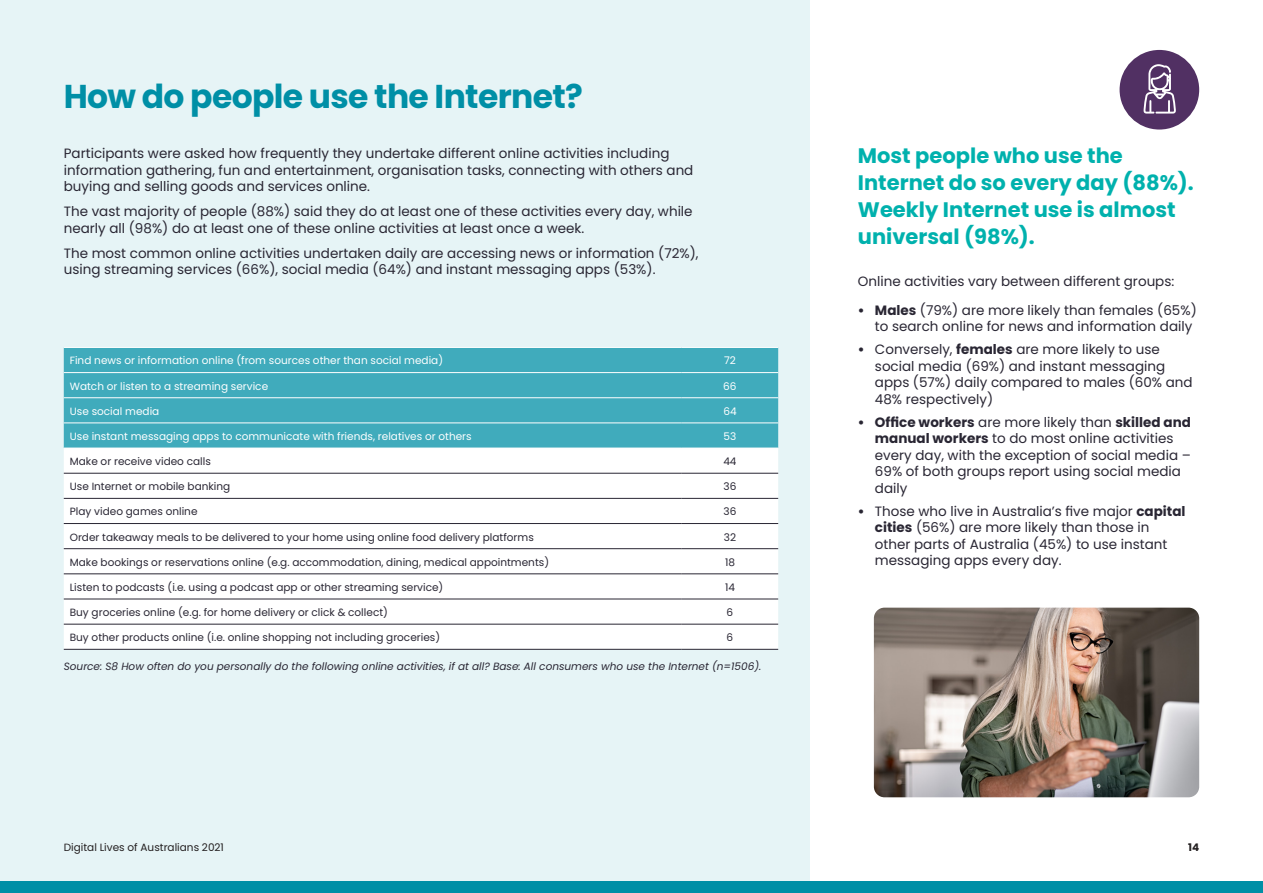
<style>
.page{position:relative;width:1263px;height:893px;background:#fff}
.page>*{position:absolute;margin:0;border:0;box-sizing:border-box;transform-origin:0 0}
.AUDA001_heading_1{font:700 33px "Poppins";letter-spacing:-.02em;color:#008fa6}
.AUDA001_call_out{font:700 21px/27px "Poppins";color:#00b1ad}
.AUDA001_body{font:13.5px/16.5px "Poppins";color:#292633}
.AUDA001_table_graph{font:10.5px "Poppins";color:#292633}
.AUDA001_table_graph-2{font:10.5px "Poppins";color:#fff}
.AUDA001_source_sml{font:italic 10.5px "Poppins";color:#292633}
.t1{font:10.5px "Poppins";color:#231f20}
.t2{font:700 10.5px "Poppins";color:#231f20}
.s1{font-weight:700}
</style>
<div class="page">
<div style="left:0;top:0;width:810px;height:893px;background:#e6f4f6"></div>
<div style="left:0;top:881px;width:1263px;height:12px;background:#008fa6"></div>
<div style="left:64px;top:348px;width:714px;height:100px;background:#40abbc"></div>
<div style="left:64px;top:449px;width:714px;height:200px;background:#fff"></div>
<hr style="left:64px;top:473px;width:618px;height:1px;background:#292633">
<hr style="left:682px;top:473px;width:96px;height:1px;background:#292633">
<hr style="left:64px;top:498px;width:618px;height:1px;background:#292633">
<hr style="left:682px;top:498px;width:96px;height:1px;background:#292633">
<hr style="left:64px;top:523px;width:618px;height:1px;background:#292633">
<hr style="left:682px;top:523px;width:96px;height:1px;background:#292633">
<hr style="left:64px;top:548px;width:618px;height:1px;background:#292633">
<hr style="left:682px;top:548px;width:96px;height:1px;background:#292633">
<hr style="left:64px;top:574px;width:618px;height:1px;background:#292633">
<hr style="left:682px;top:574px;width:96px;height:1px;background:#292633">
<hr style="left:64px;top:599px;width:618px;height:1px;background:#292633">
<hr style="left:682px;top:599px;width:96px;height:1px;background:#292633">
<hr style="left:64px;top:624px;width:618px;height:1px;background:#292633">
<hr style="left:682px;top:624px;width:96px;height:1px;background:#292633">
<hr style="left:64px;top:649px;width:618px;height:1px;background:#292633">
<hr style="left:682px;top:649px;width:96px;height:1px;background:#292633">
<hr style="left:64px;top:347px;width:618px;height:1px;background:#fff">
<hr style="left:682px;top:347px;width:96px;height:1px;background:#fff">
<hr style="left:64px;top:372px;width:618px;height:1px;background:#fff">
<hr style="left:682px;top:372px;width:96px;height:1px;background:#fff">
<hr style="left:64px;top:397px;width:618px;height:1px;background:#fff">
<hr style="left:682px;top:397px;width:96px;height:1px;background:#fff">
<hr style="left:64px;top:423px;width:618px;height:1px;background:#fff">
<hr style="left:682px;top:423px;width:96px;height:1px;background:#fff">
<hr style="left:64px;top:448px;width:618px;height:1px;background:#fff">
<hr style="left:682px;top:448px;width:96px;height:1px;background:#fff">
<img style="left:874px;top:608px;width:325px;height:189px">
<div style="left:1119px;top:50px;width:80px;height:80px;background:#513063;border-radius:50%"></div>
<svg style="left:1143px;top:64px;width:33px;height:50px"></svg>
<p class="AUDA001_heading_1" style="left:64px;top:78px;width:521px">How do people use the Internet?</p>
<p class="AUDA001_body" style="left:64px;top:145px;width:631px">Participants were asked how frequently they undertake different online activities including information gathering, fun and entertainment, organisation tasks, connecting with others and buying and selling goods and services online.</p>
<p class="AUDA001_body" style="left:64px;top:203px;width:630px">The vast majority of people (88%) said they do at least one of these activities every day, while nearly all (98%) do at least one of these online activities at least once a week.</p>
<p class="AUDA001_body" style="left:64px;top:245px;width:636px">The most common online activities undertaken daily are accessing news or information (72%), using streaming services (66%), social media (64%) and instant messaging apps (53%).</p>
<p class="AUDA001_table_graph-2" style="left:70px;top:355px;width:375px">Find news or information online (from sources other than social media)</p>
<p class="AUDA001_table_graph-2" style="left:724px;top:355px;width:13px">72</p>
<p class="AUDA001_table_graph-2" style="left:70px;top:380px;width:200px">Watch or listen to a streaming service</p>
<p class="AUDA001_table_graph-2" style="left:723px;top:380px;width:15px">66</p>
<p class="AUDA001_table_graph-2" style="left:70px;top:405px;width:91px">Use social media</p>
<p class="AUDA001_table_graph-2" style="left:723px;top:405px;width:15px">64</p>
<p class="AUDA001_table_graph-2" style="left:70px;top:430px;width:403px">Use instant messaging apps to communicate with friends, relatives or others</p>
<p class="AUDA001_table_graph-2" style="left:724px;top:430px;width:14px">53</p>
<p class="AUDA001_table_graph" style="left:70px;top:455px;width:143px">Make or receive video calls</p>
<p class="AUDA001_table_graph" style="left:723px;top:455px;width:15px">44</p>
<p class="AUDA001_table_graph" style="left:70px;top:480px;width:162px">Use Internet or mobile banking</p>
<p class="AUDA001_table_graph" style="left:723px;top:480px;width:14px">36</p>
<p class="AUDA001_table_graph" style="left:70px;top:506px;width:129px">Play video games online</p>
<p class="AUDA001_table_graph" style="left:723px;top:506px;width:14px">36</p>
<p class="AUDA001_table_graph" style="left:70px;top:531px;width:466px">Order takeaway meals to be delivered to your home using online food delivery platforms</p>
<p class="AUDA001_table_graph" style="left:724px;top:531px;width:14px">32</p>
<p class="AUDA001_table_graph" style="left:70px;top:556px;width:481px">Make bookings or reservations online (e.g. accommodation, dining, medical appointments)</p>
<p class="AUDA001_table_graph" style="left:725px;top:556px;width:11px">18</p>
<p class="AUDA001_table_graph" style="left:70px;top:581px;width:375px">Listen to podcasts (i.e. using a podcast app or other streaming service)</p>
<p class="AUDA001_table_graph" style="left:725px;top:581px;width:11px">14</p>
<p class="AUDA001_table_graph" style="left:70px;top:606px;width:320px">Buy groceries online (e.g. for home delivery or click &amp; collect)</p>
<p class="AUDA001_table_graph" style="left:727px;top:606px;width:8px">6</p>
<p class="AUDA001_table_graph" style="left:70px;top:631px;width:372px">Buy other products online (i.e. online shopping not including groceries)</p>
<p class="AUDA001_table_graph" style="left:727px;top:631px;width:8px">6</p>
<p class="AUDA001_source_sml" style="left:64px;top:660px;width:699px">Source: S8 How often do you personally do the following online activities, if at all? Base: All consumers who use the Internet (n=1506).</p>
<p class="AUDA001_call_out" style="left:858px;top:143px;width:337px">Most people who use the<br>Internet do so every day (88%).<br>Weekly Internet use is almost universal (98%).</p>
<p class="AUDA001_body" style="left:858px;top:273px;width:318px">Online activities vary between different groups:</p>
<p class="AUDA001_body" style="left:875px;top:302px;width:323px;text-indent:-17px"><span class="s1">• Males</span> (79%) are more likely than females (65%) to search online for news and information daily</p>
<p class="AUDA001_body" style="left:875px;top:341px;width:319px;text-indent:-17px"><span class="s1">•</span> Conversely, <span class="s1">females</span> are more likely to use social media (69%) and instant messaging apps (57%) daily compared to males (60% and 48% respectively)</p>
<p class="AUDA001_body" style="left:875px;top:414px;width:318px;text-indent:-17px"><span class="s1">• Office workers</span> are more likely than <span class="s1">skilled and manual workers</span> to do most online activities every day, with the exception of social media – 69% of both groups report using social media daily</p>
<p class="AUDA001_body" style="left:875px;top:503px;width:312px;text-indent:-17px"><span class="s1">•</span> Those who live in Australia’s five major <span class="s1">capital cities</span> (56%) are more likely than those in other parts of Australia (45%) to use instant messaging apps every day.</p>
<p class="t1" style="left:64px;top:841px;width:162px">Digital Lives of Australians 2021</p>
<p class="t2" style="left:1188px;top:841px;width:13px">14</p>
</div>
